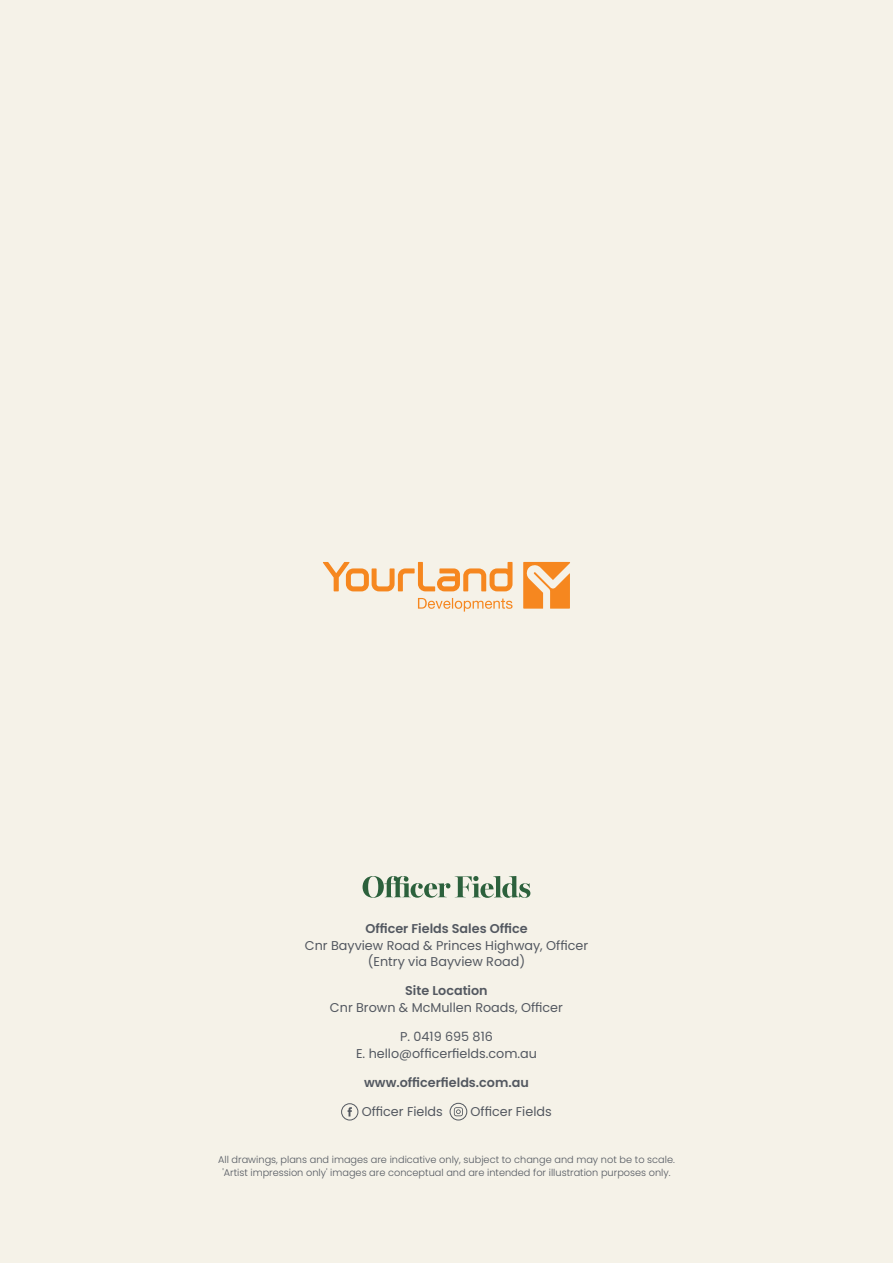
<style>
.page{position:relative;width:893px;height:1263px;background:#f5f2e8}
.page>*{position:absolute;margin:0;border:0;box-sizing:border-box;transform-origin:0 0}
.t1{font:12.75px/16.5px "Poppins";color:#535860;text-align:center}
.t2{font:600 12.75px "Poppins";color:#535860}
.t3{font:300 9.75px/12.8px "Poppins";color:#535860;text-align:center}
</style>
<div class="page">
<div style="left:341px;top:1103px;width:17px;height:17px;border:1px solid #535860;border-radius:50%"></div>
<svg style="left:348px;top:1107px;width:4px;height:9px"></svg>
<div style="left:450px;top:1103px;width:17px;height:17px;border:1px solid #535860;border-radius:50%"></div>
<svg style="left:454px;top:1107px;width:9px;height:9px"></svg>
<svg style="left:363px;top:876px;width:167px;height:22px"></svg>
<svg style="left:323px;top:562px;width:247px;height:50px"></svg>
<h1 class="t2" style="left:365px;top:921px;width:164px">Officer Fields Sales Office</h1>
<h1 class="t1" style="left:305px;top:937px;width:285px">Cnr Bayview Road &amp; Princes Highway, Officer (Entry via Bayview Road)</h1>
<h1 class="t2" style="left:405px;top:983px;width:84px">Site Location</h1>
<h1 class="t1" style="left:330px;top:999px;width:234px">Cnr Brown &amp; McMullen Roads, Officer</h1>
<h1 class="t1" style="left:356px;top:1028px;width:182px">P. 0419 695 816<br>E. hello@officerfields.com.au</h1>
<h1 class="t2" style="left:364px;top:1075px;width:166px">www.officerfields.com.au</h1>
<h1 class="t1" style="left:362px;top:1103px;width:83px">Officer Fields</h1>
<h1 class="t1" style="left:471px;top:1103px;width:83px">Officer Fields</h1>
<p class="t3" style="left:218px;top:1153px;width:458px">All drawings, plans and images are indicative only, subject to change and may not be to scale. 'Artist impression only' images are conceptual and are intended for illustration purposes only.</p>
</div>
